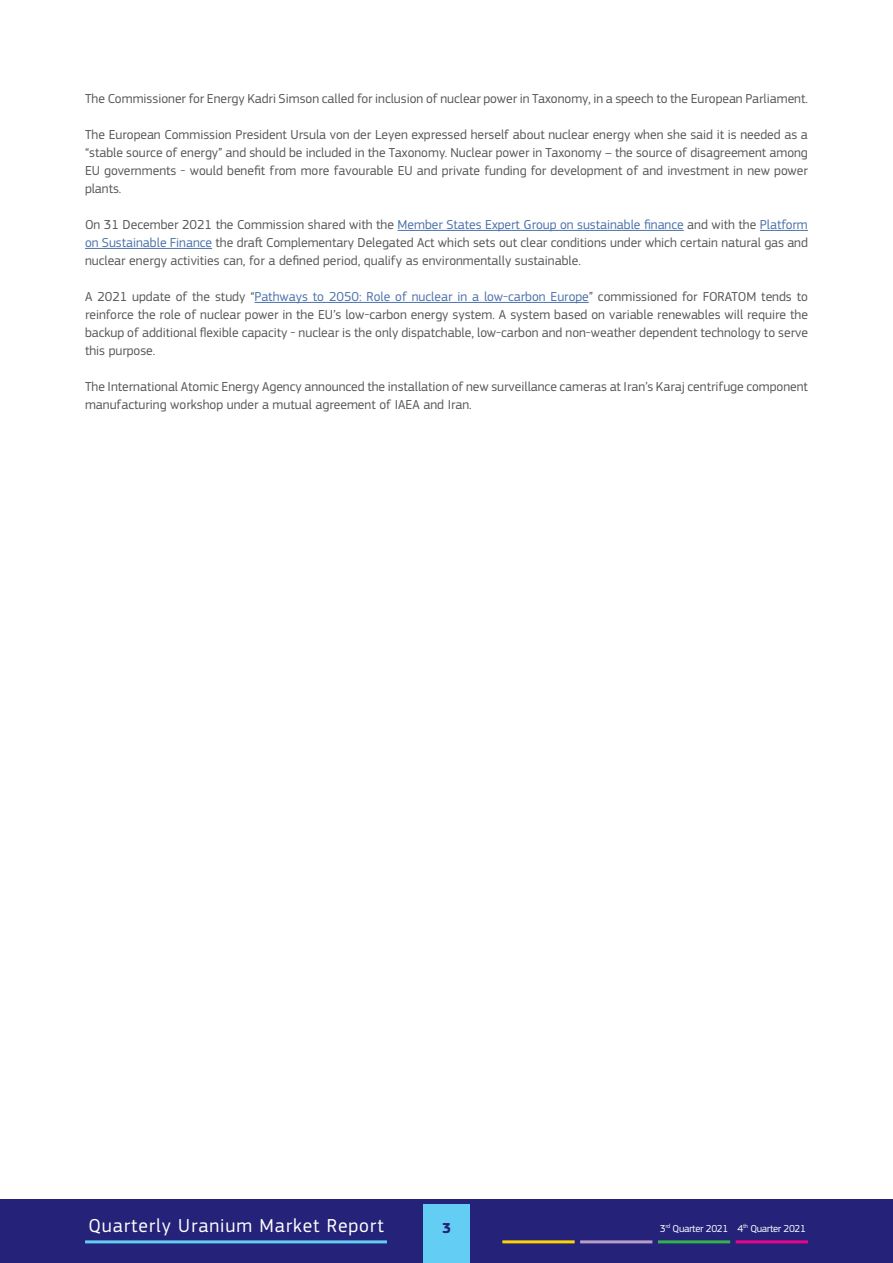
<style>
.page{position:relative;width:893px;height:1263px;background:#fff}
.page>*{position:absolute;margin:0;border:0;box-sizing:border-box;transform-origin:0 0}
.t1{font:19.5px "EC Square Sans Pro";letter-spacing:.05em;color:#fff}
.t2{font:700 15px "EC Square Sans Pro";color:#252279}
.t3{font:13.5px/18px "EC Square Sans Pro";color:#57585a;text-align:justify}
.t4{font:10.5px "EC Square Sans Pro";letter-spacing:-.03em;color:#fff}
.s1{color:#4d72ac}
</style>
<div class="page">
<div style="left:0;top:1199px;width:893px;height:64px;background:#252279"></div>
<div style="left:423px;top:1204px;width:47px;height:59px;background:#63cdf3"></div>
<hr style="left:85px;top:1240px;width:302px;height:3px;background:#63cdf3">
<hr style="left:502px;top:1240px;width:73px;height:3px;background:#fed503">
<hr style="left:658px;top:1240px;width:72px;height:3px;background:#31b44a">
<hr style="left:580px;top:1240px;width:72px;height:3px;background:#bb9dc9">
<hr style="left:736px;top:1240px;width:72px;height:3px;background:#ed028c">
<hr style="left:398px;top:230px;width:286px;height:1px;background:#4d72ac">
<hr style="left:760px;top:230px;width:48px;height:1px;background:#4d72ac">
<hr style="left:85px;top:248px;width:127px;height:1px;background:#4d72ac">
<hr style="left:255px;top:302px;width:334px;height:1px;background:#4d72ac">
<p class="t3" style="left:85px;top:90px;width:724px">The Commissioner for Energy Kadri Simson called for inclusion of nuclear power in Taxonomy, in a speech to the European Parliament.</p>
<p class="t3" style="left:85px;top:126px;width:724px">The European Commission President Ursula von der Leyen expressed herself about nuclear energy when she said it is needed as a “stable source of energy” and should be included in the Taxonomy. Nuclear power in Taxonomy – the source of disagreement among EU governments - would benefit from more favourable EU and private funding for development of and investment in new power plants.</p>
<p class="t3" style="left:85px;top:216px;width:724px">On 31 December 2021 the Commission shared with the <span class="s1">Member States Expert Group on sustainable finance</span> and with the <span class="s1">Platform on Sustainable Finance</span> the draft Complementary Delegated Act which sets out clear conditions under which certain natural gas and nuclear energy activities can, for a defined period, qualify as environmentally sustainable.</p>
<p class="t3" style="left:85px;top:288px;width:724px">A 2021 update of the study “<span class="s1">Pathways to 2050: Role of nuclear in a low-carbon Europe</span>” commissioned for FORATOM tends to reinforce the role of nuclear power in the EU’s low-carbon energy system. A system based on variable renewables will require the backup of additional flexible capacity - nuclear is the only dispatchable, low-carbon and non-weather dependent technology to serve this purpose.</p>
<p class="t3" style="left:85px;top:378px;width:724px">The International Atomic Energy Agency announced the installation of new surveillance cameras at Iran’s Karaj centrifuge component manufacturing workshop under a mutual agreement of IAEA and Iran.</p>
<h1 class="t1" style="left:88px;top:1214px;width:297px">Quarterly Uranium Market Report</h1>
<p class="t2" style="left:442px;top:1219px;width:10px">3</p>
<p class="t4" style="left:660px;top:1222px;width:148px">3<sup>rd</sup> Quarter 2021 4<sup>th</sup> Quarter 2021</p>
</div>
